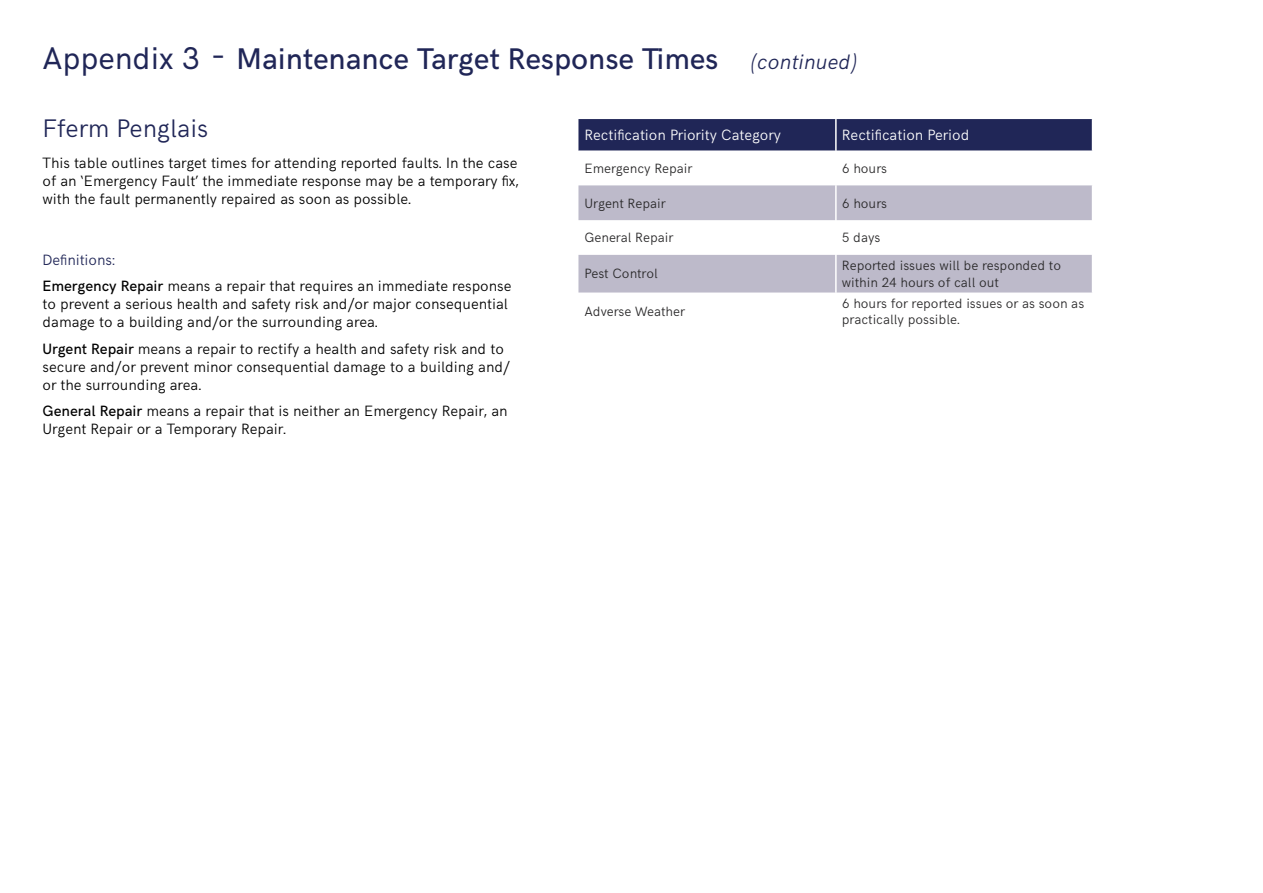
<style>
.page{position:relative;width:1263px;height:893px;background:#fff}
.page>*{position:absolute;margin:0;border:0;box-sizing:border-box;transform-origin:0 0}
.t1{font:500 30px "HK Grotesk";color:#202657}
.t2{font:300 25.5px "HK Grotesk";color:#202657}
.t3{font:300 15px/18px "HK Grotesk";color:#000}
.t4{font:300 15px "HK Grotesk";color:#fff}
.t5{font:300 13.5px/16.2px "HK Grotesk";color:#292829}
.s1{font-weight:400;font-size:31.5px}
.s2{font-weight:400;font-size:37.5px}
.s3{font-weight:300;font-style:italic;font-size:21px}
.s4{color:#202657}
.s5{font-weight:500}
</style>
<div class="page">
<div style="left:578px;top:119px;width:514px;height:32px;background:#202657"></div>
<svg style="left:578px;top:185px;width:514px;height:108px;fill:#bdbaca"></svg>
<hr style="left:835px;top:119px;width:2px;height:32px;background:#fff">
<hr style="left:835px;top:185px;width:2px;height:35px;background:#fff">
<hr style="left:835px;top:220px;width:2px;height:35px;background:#fff">
<hr style="left:835px;top:255px;width:2px;height:38px;background:#fff">
<h1 class="t1" style="left:43px;top:36px;width:816px"><span class="s1">Appendix 3</span> <span class="s2">-</span> Maintenance Target Response Times <span class="s3">(continued)</span></h1>
<h2 class="t2" style="left:43px;top:109px;width:167px">Fferm Penglais</h2>
<p class="t3" style="left:43px;top:152px;width:478px;text-align:justify">This table outlines target times for attending reported faults. In the case of an ‘Emergency Fault’ the immediate response may be a temporary fix, with the fault permanently repaired as soon as possible.</p>
<p class="t3" style="left:43px;top:245px;width:470px;line-height:26.5px"><span class="s4">Definitions:<br></span><span class="s5">Emergency Repair</span> means a repair that requires an immediate response</p>
<p class="t3" style="left:43px;top:294px;width:467px">to prevent a serious health and safety risk and/or major consequential damage to a building and/or the surrounding area.</p>
<p class="t3" style="left:43px;top:338px;width:469px"><span class="s5">Urgent Repair</span> means a repair to rectify a health and safety risk and to secure and/or prevent minor consequential damage to a building and/ or the surrounding area.</p>
<p class="t3" style="left:43px;top:401px;width:466px"><span class="s5">General Repair</span> means a repair that is neither an Emergency Repair, an<br>Urgent Repair or a Temporary Repair.</p>
<p class="t4" style="left:584px;top:124px;width:198px">Rectification Priority Category</p>
<p class="t4" style="left:842px;top:124px;width:129px">Rectification Period</p>
<p class="t5" style="left:584px;top:159px;width:109px">Emergency Repair</p>
<p class="t5" style="left:842px;top:159px;width:47px">6 hours</p>
<p class="t5" style="left:584px;top:194px;width:83px">Urgent Repair</p>
<p class="t5" style="left:842px;top:194px;width:47px">6 hours</p>
<p class="t5" style="left:584px;top:228px;width:90px">General Repair</p>
<p class="t5" style="left:842px;top:228px;width:40px">5 days</p>
<p class="t5" style="left:584px;top:265px;width:75px">Pest Control</p>
<p class="t5" style="left:842px;top:256px;width:221px">Reported issues will be responded to within 24 hours of call out</p>
<p class="t5" style="left:584px;top:302px;width:102px">Adverse Weather</p>
<p class="t5" style="left:842px;top:294px;width:244px">6 hours for reported issues or as soon as practically possible.</p>
</div>
